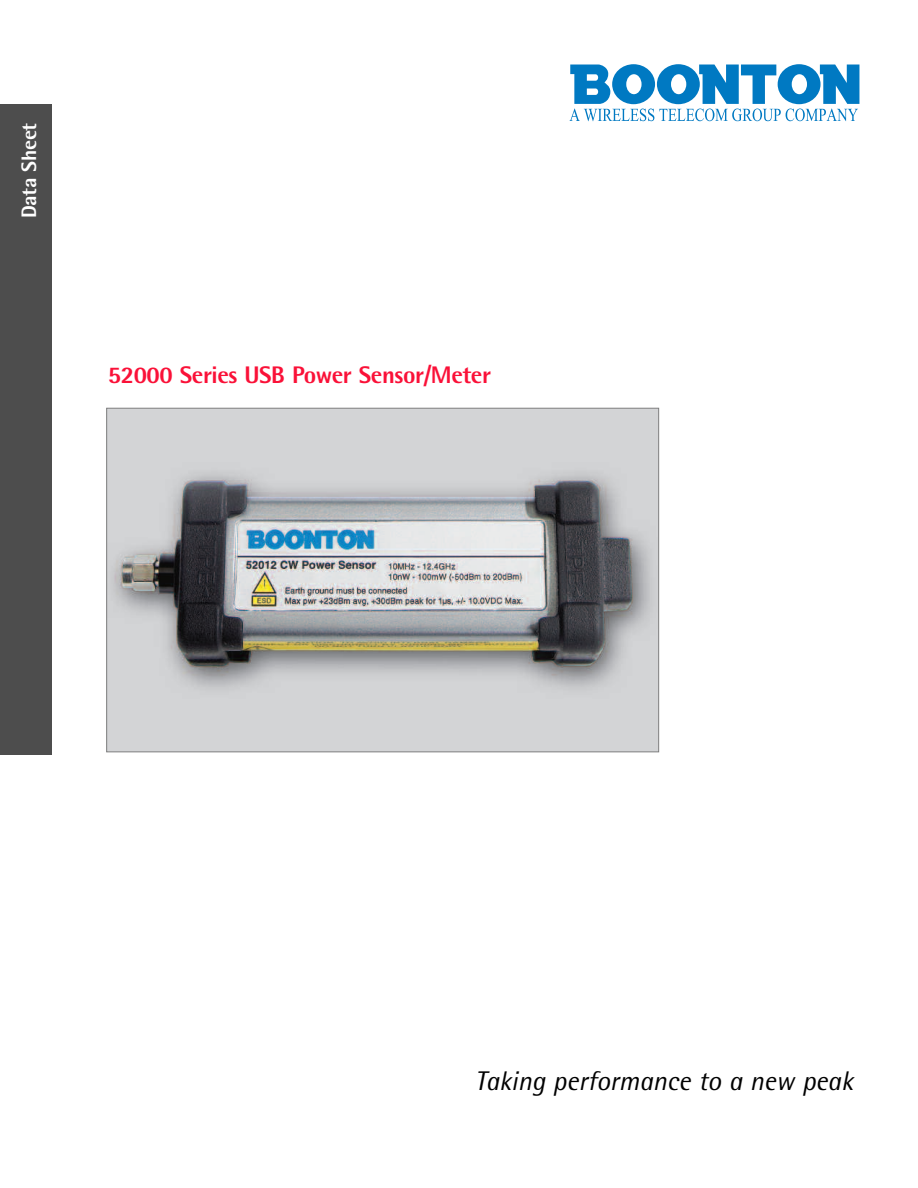
<style>
.page{position:relative;width:918px;height:1188px;background:#fff}
.page>*{position:absolute;margin:0;border:0;box-sizing:border-box;transform-origin:0 0}
.t1{font:italic 27px "Rotis Semi Sans";color:#000}
.t2{font:800 24px "Rotis Semi Sans";letter-spacing:-.015em;color:#fa1138}
.t3{font:800 21px "Rotis Semi Sans";letter-spacing:-.015em;color:#fff}
</style>
<div class="page">
<div style="left:0;top:104px;width:51px;height:651px;background:#4d4d4d"></div>
<svg style="left:570px;top:64px;width:289px;height:57px"></svg>
<img style="left:108px;top:410px;width:549px;height:340px">
<p class="t3" style="left:22px;top:218px;width:97px;rotate:-90deg">Data Sheet</p>
<p class="t2" style="left:108px;top:367px;width:385px">52000 Series USB Power Sensor/Meter</p>
<p class="t1" style="left:475px;top:1071px;width:379px">Taking performance to a new peak</p>
</div>
